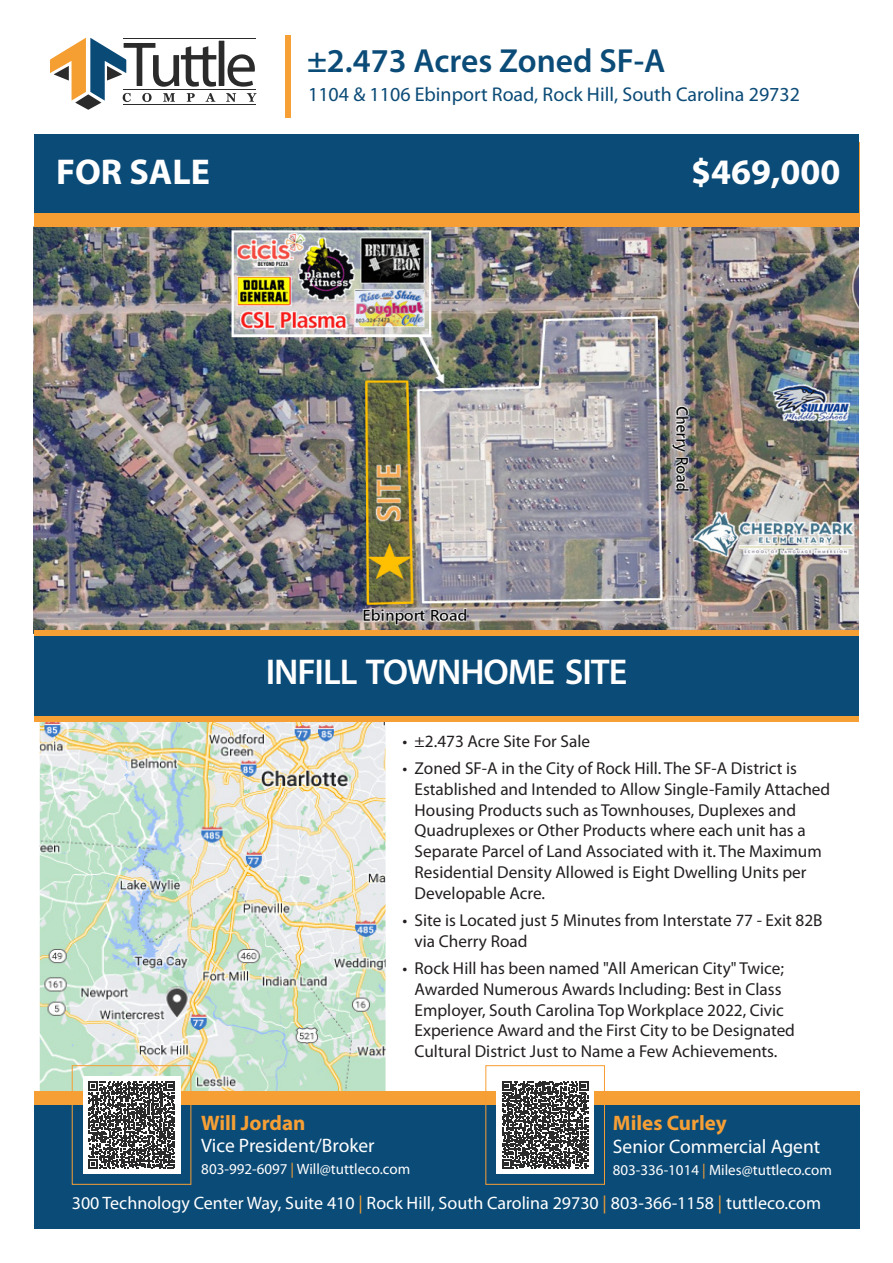
<style>
.page{position:relative;width:893px;height:1263px;background:#fff}
.page>*{position:absolute;margin:0;border:0;box-sizing:border-box;transform-origin:0 0}
.t1{font:600 36px "Myriad Pro";letter-spacing:-.03em;color:#fff}
.Header__For_Sale{font:700 36px "Myriad Pro";color:#fff}
.t2{font:600 33.45px "Myriad Pro";color:#0b4b77}
.t3{font:700 21px "Myriad Pro";color:#f69f35}
.t4{font:19.95px "Myriad Pro";color:#0b4b77}
.t5{font:19.5px "Myriad Pro";color:#fff}
.t6{font:18px "Myriad Pro";color:#fff}
.t7{font:17.25px/20.7px "Myriad Pro";color:#231f20}
.t8{font:15px "Myriad Pro";color:#fff}
.s1{color:#f69f35}
</style>
<div class="page">
<img style="left:34px;top:226px;width:825px;height:404px">
<img style="left:40px;top:722px;width:345px;height:369px">
<div style="left:34px;top:1104px;width:825px;height:125px;background:#0b4b77"></div>
<div style="left:34px;top:1091px;width:825px;height:13px;background:#f69f35"></div>
<div style="left:34px;top:635px;width:825px;height:82px;background:#0b4b77"></div>
<div style="left:34px;top:142px;width:825px;height:84px;background:#f69e34"></div>
<div style="left:83px;top:1076px;width:97px;height:97px;background:#fff"></div>
<svg style="left:88px;top:1082px;width:87px;height:86px"></svg>
<div style="left:72px;top:1065px;width:119px;height:120px;border:1px solid #f69e34"></div>
<div style="left:34px;top:135px;width:825px;height:78px;background:#0b4b77"></div>
<div style="left:34px;top:630px;width:825px;height:5px;background:#f69f35"></div>
<div style="left:34px;top:716px;width:825px;height:6px;background:#f69f35"></div>
<div style="left:497px;top:1076px;width:97px;height:97px;background:#fff"></div>
<svg style="left:502px;top:1082px;width:86px;height:86px"></svg>
<div style="left:485px;top:1065px;width:120px;height:120px;border:1px solid #f69e34"></div>
<div style="left:286px;top:35px;width:5px;height:83px;background:#f69f35"></div>
<svg style="left:50px;top:38px;width:207px;height:72px"></svg>
<hr style="left:124px;top:39px;width:132px;height:1px;background:#2a2b2a">
<hr style="left:124px;top:89px;width:132px;height:1px;background:#2a2b2a">
<hr style="left:124px;top:104px;width:132px;height:1px;background:#2a2b2a">
<p class="t2" style="left:307px;top:39px;width:360px">±2.473 Acres Zoned SF-A</p>
<p class="t4" style="left:308px;top:82px;width:493px">1104 &amp; 1106 Ebinport Road, Rock Hill, South Carolina 29732</p>
<p class="Header__For_Sale" style="left:56px;top:148px;width:156px">FOR SALE</p>
<p class="Header__For_Sale" style="left:691px;top:148px;width:151px">$469,000</p>
<p class="t1" style="left:266px;top:649px;width:363px">INFILL TOWNHOME SITE</p>
<p class="t7" style="left:403px;top:730px;width:189px">• ±2.473 Acre Site For Sale</p>
<p class="t7" style="left:415px;top:758px;width:417px;text-indent:-12px">• Zoned SF-A in the City of Rock Hill. The SF-A District is Established and Intended to Allow Single-Family Attached Housing Products such as Townhouses, Duplexes and Quadruplexes or Other Products where each unit has a Separate Parcel of Land Associated with it. The Maximum Residential Density Allowed is Eight Dwelling Units per Developable Acre.</p>
<p class="t7" style="left:415px;top:909px;width:409px;text-indent:-12px">• Site is Located just 5 Minutes from Interstate 77 - Exit 82B via Cherry Road</p>
<p class="t7" style="left:415px;top:958px;width:382px;text-indent:-12px">• Rock Hill has been named "All American City" Twice; Awarded Numerous Awards Including: Best in Class Employer, South Carolina Top Workplace 2022, Civic Experience Award and the First City to be Designated Cultural District Just to Name a Few Achievements.</p>
<p class="t3" style="left:201px;top:1109px;width:106px">Will Jordan</p>
<p class="t5" style="left:201px;top:1134px;width:175px">Vice President/Broker</p>
<p class="t8" style="left:201px;top:1160px;width:210px">803-992-6097 <span class="s1">|</span> Will@tuttleco.com</p>
<p class="t3" style="left:613px;top:1110px;width:115px">Miles Curley</p>
<p class="t5" style="left:613px;top:1134px;width:209px">Senior Commercial Agent</p>
<p class="t8" style="left:613px;top:1160px;width:221px">803-336-1014 <span class="s1">|</span> Miles@tuttleco.com</p>
<p class="t6" style="left:72px;top:1192px;width:751px">300 Technology Center Way, Suite 410 <span class="s1">|</span> Rock Hill, South Carolina 29730 <span class="s1">|</span> 803-366-1158 <span class="s1">|</span> tuttleco.com</p>
</div>
